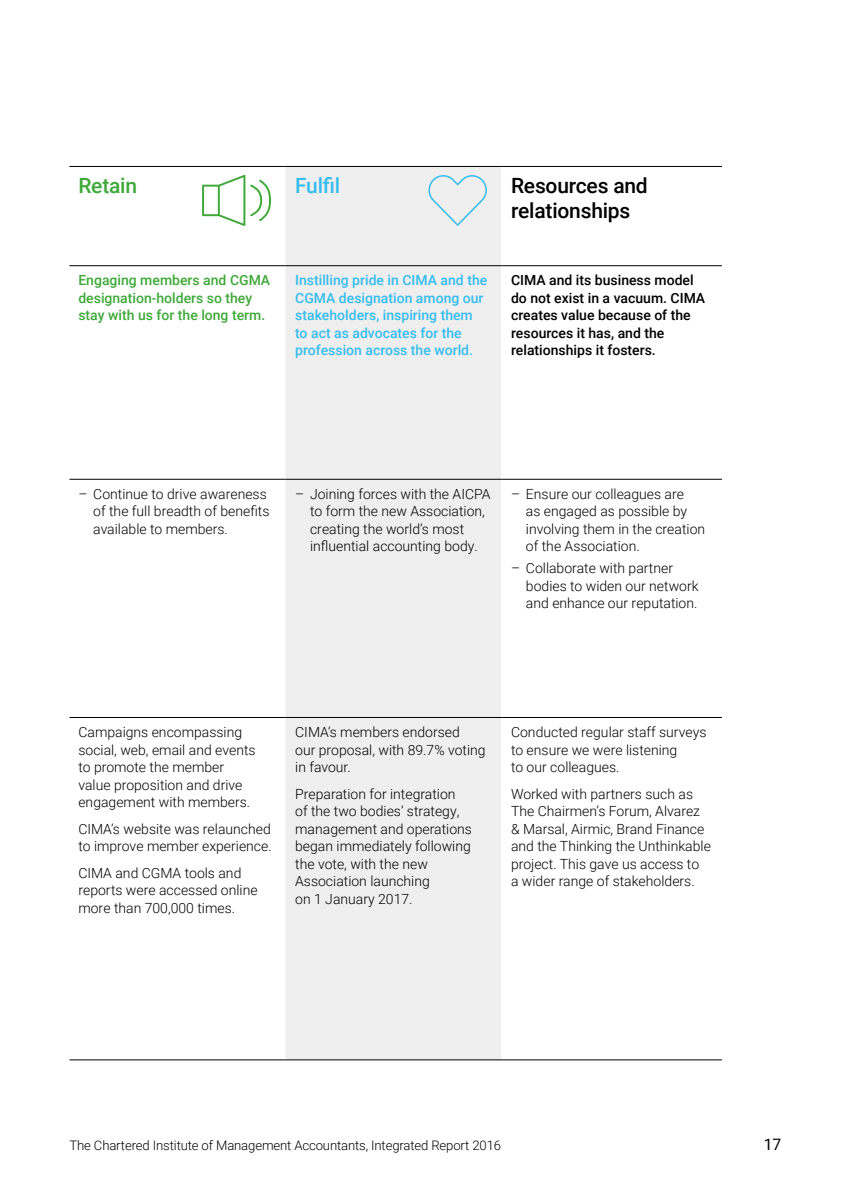
<style>
.page{position:relative;width:841px;height:1191px;background:#fff}
.page>*{position:absolute;margin:0;border:0;box-sizing:border-box;transform-origin:0 0}
.t1{font:500 21px/24.5px "Roboto";letter-spacing:-.01em;color:#000}
.t2{font:500 21px "Roboto";letter-spacing:-.01em;color:#3ea938}
.t3{font:500 21px "Roboto";color:#36bcee}
.t4{font:15.75px "Roboto";color:#000}
.t5{font:300 14px/17.5px "Roboto";color:#000}
.t6{font:500 14px/17.5px "Roboto";color:#36bcee}
.t7{font:500 14px/17.5px "Roboto";color:#000}
.t8{font:500 14px/17.5px "Roboto";color:#3ea938}
.t9{font:300 13.12px "Roboto";letter-spacing:-.01em;color:#000}
</style>
<div class="page">
<div style="left:285px;top:167px;width:216px;height:892px;background:#efefef"></div>
<hr style="left:69px;top:166px;width:216px;height:1px;background:#000">
<hr style="left:285px;top:166px;width:216px;height:1px;background:#000">
<hr style="left:501px;top:166px;width:221px;height:1px;background:#000">
<hr style="left:69px;top:265px;width:216px;height:1px;background:#000">
<hr style="left:285px;top:265px;width:216px;height:1px;background:#000">
<hr style="left:501px;top:265px;width:221px;height:1px;background:#000">
<hr style="left:69px;top:717px;width:216px;height:1px;background:#000">
<hr style="left:501px;top:717px;width:221px;height:1px;background:#000">
<hr style="left:69px;top:479px;width:216px;height:1px;background:#000">
<hr style="left:285px;top:479px;width:216px;height:1px;background:#000">
<hr style="left:501px;top:479px;width:221px;height:1px;background:#000">
<hr style="left:285px;top:717px;width:216px;height:1px;background:#000">
<hr style="left:69px;top:1059px;width:216px;height:1px;background:#000">
<hr style="left:285px;top:1059px;width:216px;height:1px;background:#000">
<hr style="left:501px;top:1059px;width:221px;height:1px;background:#000">
<svg style="left:202px;top:175px;width:69px;height:51px"></svg>
<svg style="left:427px;top:174px;width:61px;height:52px"></svg>
<h1 class="t2" style="left:78px;top:171px;width:60px">Retain</h1>
<h1 class="t3" style="left:295px;top:171px;width:47px">Fulfil</h1>
<h1 class="t1" style="left:511px;top:173px;width:138px">Resources and relationships</h1>
<p class="t8" style="left:78px;top:271px;width:193px">Engaging members and CGMA designation-holders so they stay with us for the long term.</p>
<p class="t6" style="left:295px;top:271px;width:194px">Instilling pride in CIMA and the<br>CGMA designation among our stakeholders, inspiring them to act as advocates for the profession across the world.</p>
<p class="t7" style="left:511px;top:271px;width:196px">CIMA and its business model do not exist in a vacuum. CIMA creates value because of the resources it has, and the relationships it fosters.</p>
<p class="t5" style="left:93px;top:484px;width:178px;text-indent:-15px">– Continue to drive awareness of the full breadth of benefits available to members.</p>
<p class="t5" style="left:310px;top:484px;width:182px;text-indent:-15px">– Joining forces with the AICPA to form the new Association, creating the world’s most influential accounting body.</p>
<p class="t5" style="left:526px;top:484px;width:181px;text-indent:-15px">– Ensure our colleagues are<br>as engaged as possible by involving them in the creation of the Association.</p>
<p class="t5" style="left:526px;top:559px;width:174px;text-indent:-15px">– Collaborate with partner bodies to widen our network and enhance our reputation.</p>
<p class="t5" style="left:78px;top:723px;width:179px">Campaigns encompassing social, web, email and events to promote the member value proposition and drive engagement with members.</p>
<p class="t5" style="left:78px;top:819px;width:195px">CIMA’s website was relaunched to improve member experience.</p>
<p class="t5" style="left:78px;top:863px;width:181px">CIMA and CGMA tools and reports were accessed online more than 700,000 times.</p>
<p class="t5" style="left:295px;top:723px;width:192px">CIMA’s members endorsed<br>our proposal, with 89.7% voting in favour.</p>
<p class="t5" style="left:295px;top:784px;width:178px">Preparation for integration<br>of the two bodies’ strategy, management and operations began immediately following the vote, with the new<br>Association launching<br>on 1 January 2017.</p>
<p class="t5" style="left:511px;top:723px;width:197px">Conducted regular staff surveys to ensure we were listening<br>to our colleagues.</p>
<p class="t5" style="left:511px;top:784px;width:201px">Worked with partners such as<br>The Chairmen’s Forum, Alvarez &amp; Marsal, Airmic, Brand Finance and the Thinking the Unthinkable project. This gave us access to<br>a wider range of stakeholders.</p>
<p class="t9" style="left:69px;top:1136px;width:433px">The Chartered Institute of Management Accountants, Integrated Report 2016</p>
<p class="t4" style="left:764px;top:1133px;width:19px">17</p>
</div>
